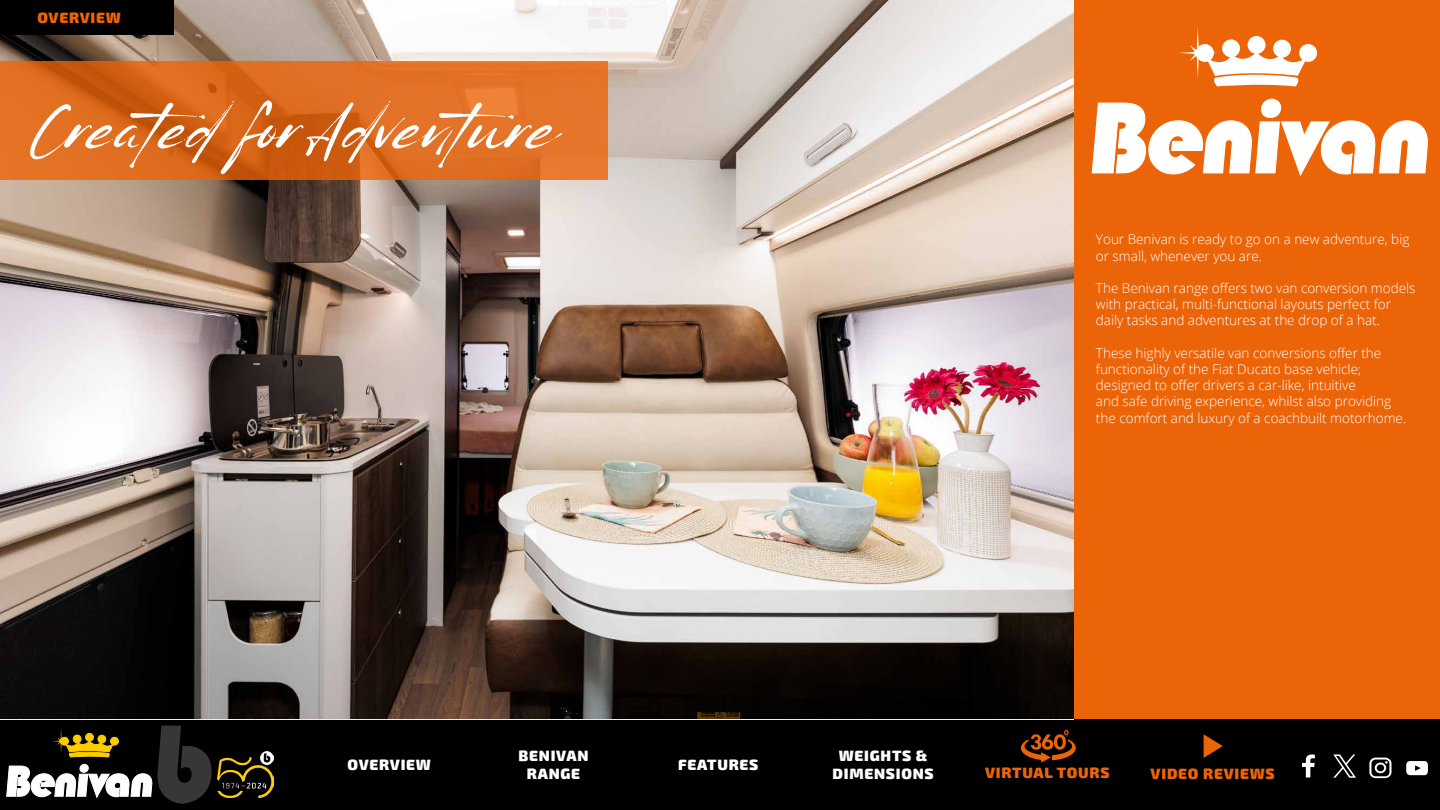
<style>
.page{position:relative;width:1440px;height:810px;background:#fff}
.page>*{position:absolute;margin:0;border:0;box-sizing:border-box;transform-origin:0 0}
.t1{font:63.82px "Lovely May Script";color:#fff}
.t2{font:900 15px/18px "Exo 2";letter-spacing:.05em;color:#fff;text-align:center}
.t3{font:900 15px "Exo 2";letter-spacing:.05em;color:#ec6408}
.t4{font:300 13.5px/16.2px "Open Sans";color:#fff}
</style>
<div class="page">
<div style="left:0;top:718px;width:1440px;height:92px;background:#000"></div>
<svg style="left:1406px;top:761px;width:22px;height:14px"></svg>
<svg style="left:1369px;top:758px;width:22px;height:20px"></svg>
<svg style="left:1302px;top:755px;width:13px;height:23px"></svg>
<svg style="left:1333px;top:755px;width:23px;height:23px"></svg>
<svg style="left:1204px;top:734px;width:19px;height:24px"></svg>
<img style="left:217px;top:751px;width:57px;height:47px">
<svg style="left:6px;top:726px;width:206px;height:78px"></svg>
<svg style="left:1021px;top:730px;width:55px;height:33px"></svg>
<div style="left:1073px;top:0;width:367px;height:718px;background:#ec6408"></div>
<img style="left:0;top:0;width:1073px;height:719px">
<svg style="left:0;top:61px;width:608px;height:119px;background:#db6b1e"></svg>
<div style="left:0;top:0;width:174px;height:34px;background:#000"></div>
<div style="left:1300px;top:45px;width:16px;height:16px;background:#fff;border-radius:50%"></div>
<div style="left:1299px;top:44px;width:18px;height:18px;border:2px solid #fff;border-radius:50%"></div>
<svg style="left:1179px;top:27px;width:130px;height:60px"></svg>
<svg style="left:1091px;top:98px;width:337px;height:78px"></svg>
<p class="t3" style="left:37px;top:8px;width:85px">OVERVIEW</p>
<h1 class="t1" style="left:27px;top:82px;width:533px">Created forAdventure</h1>
<p class="t4" style="left:1096px;top:231px;width:315px">Your Benivan is ready to go on a new adventure, big or small, whenever you are.</p>
<p class="t4" style="left:1096px;top:280px;width:321px">The Benivan range offers two van conversion models with practical, multi-functional layouts perfect for daily tasks and adventures at the drop of a hat.</p>
<p class="t4" style="left:1096px;top:344px;width:312px">These highly versatile van conversions offer the functionality of the Fiat Ducato base vehicle; designed to offer drivers a car-like, intuitive<br>and safe driving experience, whilst also providing the comfort and luxury of a coachbuilt motorhome.</p>
<p class="t2" style="left:347px;top:756px;width:85px">OVERVIEW</p>
<p class="t2" style="left:519px;top:747px;width:72px">BENIVAN<br>RANGE</p>
<p class="t2" style="left:678px;top:756px;width:82px">FEATURES</p>
<p class="t2" style="left:833px;top:747px;width:103px">WEIGHTS &amp;<br>DIMENSIONS</p>
<p class="t3" style="left:985px;top:763px;width:126px">VIRTUAL TOURS</p>
<p class="t3" style="left:1151px;top:764px;width:126px">VIDEO REVIEWS</p>
</div>
